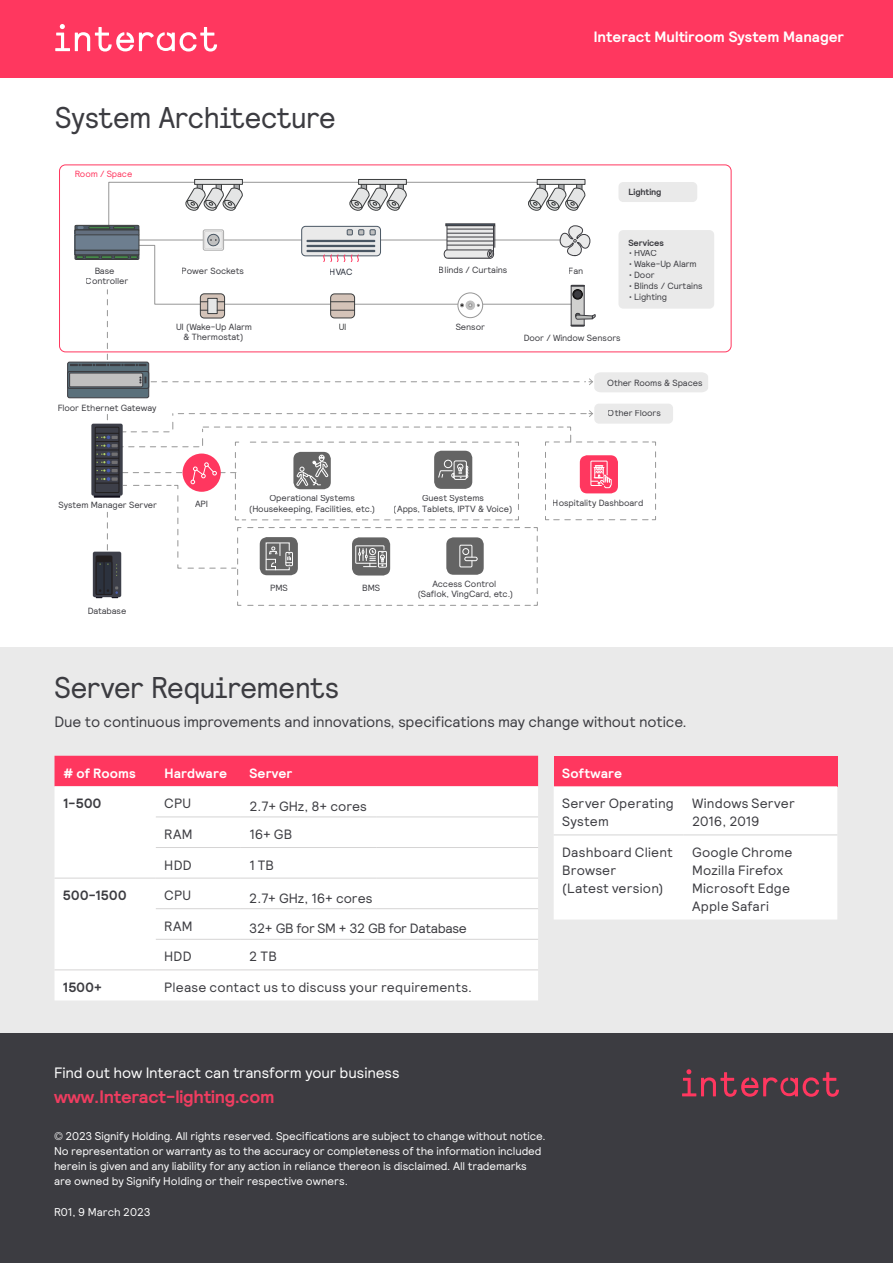
<style>
.page{position:relative;width:893px;height:1263px;background:#fff}
.page>*{position:absolute;margin:0;border:0;box-sizing:border-box;transform-origin:0 0}
.t1{font:30px "Relative Faux";letter-spacing:-.015em;color:#3c3c41}
.t2{font:700 18px "Relative";letter-spacing:-.01em;color:#ef3d60}
.t3{font:15px "Relative";letter-spacing:-.01em;color:#3c3c41}
.t4{font:15px "Relative";letter-spacing:-.01em;color:#fff}
.t5{font:700 15px "Relative";color:#fff}
.t6{font:13.5px/18px "Relative";letter-spacing:.015em;color:#3c3c41}
.t7{font:700 13.5px "Relative";letter-spacing:.01em;color:#fff}
.t8{font:13.5px "Relative";letter-spacing:-.025em;color:#3c3c41}
.t9{font:700 13.5px "Relative";letter-spacing:.01em;color:#3c3c41}
.t10{font:11.25px/15px "Relative";letter-spacing:-.005em;color:#fff}
.t11{font:9px/10.8px "Relative";letter-spacing:-.01em;color:#3c3c41;text-align:center}
.t12{font:700 9px "Relative";letter-spacing:-.005em;color:#3c3c41}
.t13{font:9px "Relative";letter-spacing:-.01em;color:#ff375f}
.t14{font:9px "Relative";color:#2c323e}
.t15{font:9px "Relative";color:#3b3d3e}
</style>
<div class="page">
<div style="left:0;top:0;width:893px;height:78px;background:#ff375f"></div>
<svg style="left:55px;top:24px;width:162px;height:28px"></svg>
<div style="left:0;top:648px;width:893px;height:416px;background:#eaeaea"></div>
<div style="left:0;top:1033px;width:893px;height:230px;background:#3c3c41"></div>
<svg style="left:682px;top:1069px;width:157px;height:28px"></svg>
<div style="left:55px;top:756px;width:483px;height:30px;background:#ff375f"></div>
<div style="left:55px;top:786px;width:483px;height:214px;background:#fff"></div>
<hr style="left:156px;top:817px;width:85px;height:1px;background:#d5d4d4">
<hr style="left:241px;top:817px;width:136px;height:1px;background:#d5d4d4">
<hr style="left:377px;top:817px;width:161px;height:1px;background:#d5d4d4">
<hr style="left:156px;top:847px;width:85px;height:1px;background:#d5d4d4">
<hr style="left:241px;top:847px;width:136px;height:1px;background:#d5d4d4">
<hr style="left:377px;top:847px;width:161px;height:1px;background:#d5d4d4">
<hr style="left:55px;top:878px;width:101px;height:1px;background:#d5d4d4">
<hr style="left:55px;top:970px;width:101px;height:1px;background:#d5d4d4">
<hr style="left:156px;top:878px;width:85px;height:1px;background:#d5d4d4">
<hr style="left:241px;top:878px;width:136px;height:1px;background:#d5d4d4">
<hr style="left:377px;top:878px;width:161px;height:1px;background:#d5d4d4">
<hr style="left:156px;top:908px;width:85px;height:1px;background:#d5d4d4">
<hr style="left:241px;top:908px;width:136px;height:1px;background:#d5d4d4">
<hr style="left:377px;top:908px;width:161px;height:1px;background:#d5d4d4">
<hr style="left:156px;top:939px;width:85px;height:1px;background:#d5d4d4">
<hr style="left:241px;top:939px;width:136px;height:1px;background:#d5d4d4">
<hr style="left:377px;top:939px;width:161px;height:1px;background:#d5d4d4">
<hr style="left:156px;top:970px;width:85px;height:1px;background:#d5d4d4">
<hr style="left:241px;top:970px;width:136px;height:1px;background:#d5d4d4">
<hr style="left:377px;top:970px;width:161px;height:1px;background:#d5d4d4">
<div style="left:554px;top:756px;width:283px;height:30px;background:#ff375f"></div>
<div style="left:554px;top:786px;width:283px;height:133px;background:#fff"></div>
<hr style="left:554px;top:835px;width:130px;height:1px;background:#d5d4d4">
<hr style="left:684px;top:835px;width:153px;height:1px;background:#d5d4d4">
<svg style="left:59px;top:164px;width:673px;height:434px"></svg>
<div style="left:594px;top:404px;width:79px;height:20px;background:#eaeaea;border-radius:5px"></div>
<div style="left:618px;top:230px;width:96px;height:79px;background:#eaeaea;border-radius:5px"></div>
<div style="left:93px;top:552px;width:28px;height:45px;background:#3d3f49;border-radius:2px"></div>
<hr style="left:94px;top:495px;width:26px;height:3px;background:#0f0d19">
<div style="left:91px;top:424px;width:32px;height:72px;background:linear-gradient(to bottom,#3d3f49,#3d3f49);border-radius:2px"></div>
<div style="left:68px;top:362px;width:81px;height:36px;background:#5a707b;border-radius:2px"></div>
<div style="left:67px;top:362px;width:82px;height:36px;border:1px solid #3c3c41;border-radius:2px"></div>
<div style="left:68px;top:371px;width:81px;height:17px;background:#44454a;border-radius:2px"></div>
<div style="left:67px;top:371px;width:82px;height:17px;border:1px solid #3c3c41;border-radius:2px"></div>
<div style="left:537px;top:179px;width:48px;height:5px;background:#e4e5e5"></div>
<div style="left:537px;top:179px;width:48px;height:6px;border:1px solid #3b3d3e"></div>
<div style="left:195px;top:179px;width:47px;height:5px;background:#e4e5e5"></div>
<div style="left:194px;top:179px;width:49px;height:6px;border:1px solid #3b3d3e"></div>
<svg style="left:70px;top:182px;width:638px;height:210px"></svg>
<div style="left:359px;top:179px;width:47px;height:5px;background:#e4e5e5"></div>
<div style="left:358px;top:179px;width:49px;height:6px;border:1px solid #3b3d3e"></div>
<svg style="left:95px;top:410px;width:561px;height:196px"></svg>
<h3 class="t5" style="left:594px;top:27px;width:252px">Interact Multiroom System Manager</h3>
<h1 class="t1" style="left:55px;top:98px;width:282px">System Architecture</h1>
<p class="t13" style="left:75px;top:168px;width:59px">Room / Space</p>
<p class="t11" style="left:94px;top:265px;width:22px">Base</p>
<p class="t11" style="left:182px;top:265px;width:64px">Power Sockets</p>
<p class="t14" style="left:330px;top:266px;width:24px">HVAC</p>
<p class="t11" style="left:439px;top:264px;width:70px">Blinds / Curtains</p>
<p class="t11" style="left:569px;top:265px;width:16px">Fan</p>
<p class="t11" style="left:86px;top:276px;width:44px">Controller</p>
<p class="t12" style="left:628px;top:186px;width:35px">Lighting</p>
<p class="t12" style="left:628px;top:237px;width:37px">Services</p>
<p class="t11" style="left:628px;top:248px;width:30px">• HVAC</p>
<p class="t11" style="left:628px;top:258px;width:70px">• Wake-Up Alarm</p>
<p class="t11" style="left:628px;top:269px;width:28px">• Door</p>
<p class="t11" style="left:628px;top:280px;width:76px">• Blinds / Curtains</p>
<p class="t11" style="left:628px;top:291px;width:40px">• Lighting</p>
<p class="t11" style="left:176px;top:321px;width:78px">UI (Wake-Up Alarm &amp; Thermostat)</p>
<p class="t15" style="left:339px;top:320px;width:9px">UI</p>
<p class="t11" style="left:456px;top:321px;width:31px">Sensor</p>
<p class="t11" style="left:58px;top:402px;width:100px">Floor Ethernet Gateway</p>
<p class="t11" style="left:524px;top:332px;width:99px">Door / Window Sensors</p>
<p class="t11" style="left:607px;top:377px;width:97px">Other Rooms &amp; Spaces</p>
<p class="t11" style="left:608px;top:407px;width:55px">Other Floors</p>
<p class="t11" style="left:58px;top:499px;width:100px">System Manager Server</p>
<p class="t11" style="left:195px;top:498px;width:15px">API</p>
<p class="t11" style="left:88px;top:605px;width:40px">Database</p>
<p class="t11" style="left:249px;top:493px;width:128px">Operational Systems (Housekeeping, Facilities, etc.)</p>
<p class="t11" style="left:553px;top:497px;width:92px">Hospitality Dashboard</p>
<p class="t11" style="left:394px;top:493px;width:120px">Guest Systems<br>(Apps, Tablets, IPTV &amp; Voice)</p>
<p class="t11" style="left:270px;top:582px;width:19px">PMS</p>
<p class="t11" style="left:362px;top:582px;width:19px">BMS</p>
<p class="t11" style="left:418px;top:578px;width:97px;line-height:10.1px">Access Control (Saflok, VingCard, etc.)</p>
<h1 class="t1" style="left:55px;top:668px;width:286px">Server Requirements</h1>
<h3 class="t3" style="left:55px;top:712px;width:634px">Due to continuous improvements and innovations, specifications may change without notice.</h3>
<h3 class="t7" style="left:63px;top:764px;width:74px"># of Rooms</h3>
<h3 class="t7" style="left:164px;top:764px;width:64px">Hardware</h3>
<h3 class="t7" style="left:249px;top:764px;width:45px">Server</h3>
<h3 class="t9" style="left:63px;top:795px;width:40px">1-500</h3>
<h3 class="t6" style="left:164px;top:794px;width:28px">CPU</h3>
<h3 class="t6" style="left:249px;top:797px;width:119px">2.7+ GHz, 8+ cores</h3>
<h3 class="t6" style="left:164px;top:825px;width:30px">RAM</h3>
<h3 class="t6" style="left:249px;top:825px;width:45px">16+ GB</h3>
<h3 class="t6" style="left:164px;top:855px;width:29px">HDD</h3>
<h3 class="t6" style="left:249px;top:855px;width:26px">1 TB</h3>
<h3 class="t9" style="left:63px;top:887px;width:65px">500-1500</h3>
<h3 class="t6" style="left:164px;top:886px;width:28px">CPU</h3>
<h3 class="t6" style="left:249px;top:888px;width:125px">2.7+ GHz, 16+ cores</h3>
<h3 class="t6" style="left:164px;top:916px;width:30px">RAM</h3>
<h3 class="t8" style="left:249px;top:920px;width:219px">32+ GB for SM + 32 GB for Database</h3>
<h3 class="t6" style="left:164px;top:947px;width:29px">HDD</h3>
<h3 class="t6" style="left:249px;top:947px;width:29px">2 TB</h3>
<h3 class="t9" style="left:63px;top:978px;width:40px">1500+</h3>
<h3 class="t6" style="left:164px;top:978px;width:309px">Please contact us to discuss your requirements.</h3>
<h3 class="t7" style="left:562px;top:764px;width:61px">Software</h3>
<h3 class="t6" style="left:562px;top:794px;width:113px">Server Operating<br>System</h3>
<h3 class="t6" style="left:692px;top:794px;width:104px">Windows Server<br>2016, 2019</h3>
<h3 class="t6" style="left:562px;top:843px;width:112px">Dashboard Client<br>Browser<br>(Latest version)</h3>
<h3 class="t6" style="left:692px;top:843px;width:102px">Google Chrome<br>Mozilla Firefox<br>Microsoft Edge<br>Apple Safari</h3>
<h3 class="t4" style="left:54px;top:1063px;width:347px">Find out how Interact can transform your business</h3>
<h2 class="t2" style="left:54px;top:1085px;width:222px">www.Interact-lighting.com</h2>
<p class="t10" style="left:54px;top:1128px;width:493px">© 2023 Signify Holding. All rights reserved. Specifications are subject to change without notice.<br>No representation or warranty as to the accuracy or completeness of the information included herein is given and any liability for any action in reliance thereon is disclaimed. All trademarks are owned by Signify Holding or their respective owners.</p>
<p class="t10" style="left:54px;top:1204px;width:98px">R01, 9 March 2023</p>
</div>
